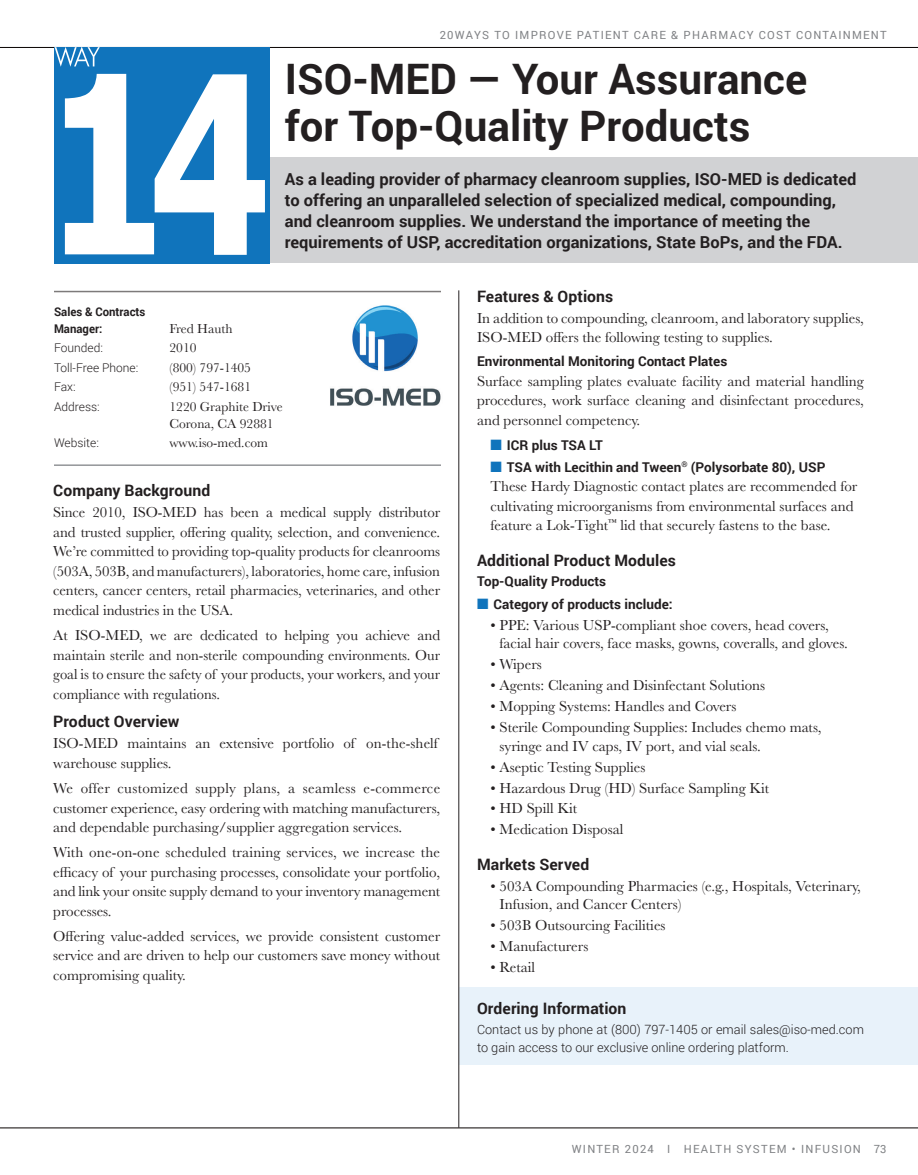
<style>
.page{position:relative;width:918px;height:1175px;background:#fff}
.page>*{position:absolute;margin:0;border:0;box-sizing:border-box;transform-origin:0 0}
.t1{font:700 42px/46.5px "Roboto";color:#231f20}
.t2{font:700 16.5px/21px "Roboto";color:#231f20}
.t3{font:700 15.75px "Roboto";letter-spacing:.005em;color:#231f20}
.t4{font:15px/19.5px "Baskerville";color:#231f20;text-align:justify}
.t5{font:700 13.5px "Roboto";color:#231f20}
.t6{font:13.5px/16.5px "Baskerville";color:#231f20}
.t7{font:300 12.75px/18px "Roboto";color:#231f20}
.t8{font:300 12px "Roboto";color:#231f20}
.t9{font:700 12px/16.5px "Roboto";color:#231f20;scale:.95 1}
.t10{font:11.25px "Roboto";letter-spacing:.11em;color:#808285}
.s1{color:#1074bc}
</style>
<div class="page">
<hr style="left:0;top:1127px;width:918px;height:1px;background:#080302">
<hr style="left:0;top:47px;width:918px;height:1px;background:#080302">
<hr style="left:54px;top:291px;width:387px;height:1px;background:#7d7a7a">
<div style="left:56px;top:157px;width:862px;height:106px;background:#d1d2d4"></div>
<div style="left:459px;top:987px;width:459px;height:78px;background:#e8f2fa"></div>
<hr style="left:54px;top:464px;width:387px;height:2px;background:#939598">
<img style="left:330px;top:305px;width:111px;height:101px">
<hr style="left:459px;top:290px;width:1px;height:837px;background:#231f20">
<div style="left:54px;top:47px;width:216px;height:216px;background:#1074bc"></div>
<svg style="left:65px;top:74px;width:200px;height:181px"></svg>
<svg style="left:55px;top:47px;width:45px;height:20px"></svg>
<p class="t10" style="left:440px;top:27px;width:448px">20WAYS TO IMPROVE PATIENT CARE &amp; PHARMACY COST CONTAINMENT</p>
<h1 class="t1" style="left:285px;top:54px;width:524px">ISO-MED — Your Assurance for Top-Quality Products</h1>
<p class="t2" style="left:285px;top:168px;width:573px">As a leading provider of pharmacy cleanroom supplies, ISO-MED is dedicated to offering an unparalleled selection of specialized medical, compounding, and cleanroom supplies. We understand the importance of meeting the requirements of USP, accreditation organizations, State BoPs, and the FDA.</p>
<p class="t9" style="left:54px;top:303px;width:98px">Sales &amp; Contracts<br>Manager:</p>
<p class="t6" style="left:170px;top:320px;width:65px">Fred Hauth</p>
<p class="t8" style="left:54px;top:340px;width:50px">Founded:</p>
<p class="t6" style="left:170px;top:340px;width:28px">2010</p>
<p class="t8" style="left:54px;top:359px;width:86px">Toll-Free Phone:</p>
<p class="t6" style="left:169px;top:359px;width:83px">(800) 797-1405</p>
<p class="t8" style="left:54px;top:379px;width:23px">Fax:</p>
<p class="t6" style="left:170px;top:379px;width:83px">(951) 547-1681</p>
<p class="t8" style="left:54px;top:398px;width:47px">Address:</p>
<p class="t6" style="left:170px;top:398px;width:115px">1220 Graphite Drive<br>Corona, CA 92881</p>
<p class="t8" style="left:54px;top:434px;width:46px">Website:</p>
<p class="t6" style="left:169px;top:434px;width:100px">www.iso-med.com</p>
<p class="t3" style="left:53px;top:479px;width:159px">Company Background</p>
<p class="t4" style="left:53px;top:503px;width:388px">Since 2010, ISO-MED has been a medical supply distributor and trusted supplier, offering quality, selection, and convenience.<br>We’re committed to providing top-quality products for cleanrooms (503A, 503B, and manufacturers), laboratories, home care, infusion centers, cancer centers, retail pharmacies, veterinaries, and other medical industries in the USA.</p>
<p class="t4" style="left:53px;top:626px;width:388px">At ISO-MED, we are dedicated to helping you achieve and maintain sterile and non-sterile compounding environments. Our goal is to ensure the safety of your products, your workers, and your compliance with regulations.</p>
<p class="t3" style="left:53px;top:710px;width:128px">Product Overview</p>
<p class="t4" style="left:53px;top:734px;width:386px">ISO-MED maintains an extensive portfolio of on-the-shelf warehouse supplies.</p>
<p class="t4" style="left:53px;top:779px;width:389px">We offer customized supply plans, a seamless e-commerce customer experience, easy ordering with matching manufacturers, and dependable purchasing/supplier aggregation services.</p>
<p class="t4" style="left:53px;top:843px;width:389px">With one-on-one scheduled training services, we increase the efficacy of your purchasing processes, consolidate your portfolio, and link your onsite supply demand to your inventory management processes.</p>
<p class="t4" style="left:53px;top:926px;width:389px">Offering value-added services, we provide consistent customer service and are driven to help our customers save money without compromising quality.</p>
<p class="t3" style="left:477px;top:285px;width:138px">Features &amp; Options</p>
<p class="t4" style="left:477px;top:308px;width:388px">In addition to compounding, cleanroom, and laboratory supplies,<br>ISO-MED offers the following testing to supplies.</p>
<p class="t5" style="left:477px;top:352px;width:252px">Environmental Monitoring Contact Plates</p>
<p class="t4" style="left:477px;top:371px;width:388px">Surface sampling plates evaluate facility and material handling procedures, work surface cleaning and disinfectant procedures, and personnel competency.</p>
<p class="t5" style="left:490px;top:436px;width:114px"><span class="s1">■</span> ICR plus TSA LT</p>
<p class="t5" style="left:490px;top:457px;width:336px"><span class="s1">■</span> TSA with Lecithin and Tween<sup>®</sup> (Polysorbate 80), USP</p>
<p class="t4" style="left:491px;top:477px;width:368px;text-align:left">These Hardy Diagnostic contact plates are recommended for cultivating microorganisms from environmental surfaces and feature a Lok-Tight<sup>™</sup> lid that securely fastens to the base.</p>
<p class="t3" style="left:477px;top:549px;width:201px">Additional Product Modules</p>
<p class="t5" style="left:477px;top:571px;width:131px">Top-Quality Products</p>
<p class="t5" style="left:477px;top:594px;width:197px"><span class="s1">■</span> Category of products include:</p>
<p class="t4" style="left:500px;top:615px;width:350px;line-height:18.8px;text-indent:-9px">• PPE: Various USP-compliant shoe covers, head covers, facial hair covers, face masks, gowns, coveralls, and gloves.</p>
<p class="t4" style="left:490px;top:655px;width:53px">• Wipers</p>
<p class="t4" style="left:490px;top:675px;width:276px">• Agents: Cleaning and Disinfectant Solutions</p>
<p class="t4" style="left:490px;top:696px;width:248px">• Mopping Systems: Handles and Covers</p>
<p class="t4" style="left:500px;top:718px;width:323px;line-height:18.8px;text-indent:-9px">• Sterile Compounding Supplies: Includes chemo mats, syringe and IV caps, IV port, and vial seals.</p>
<p class="t4" style="left:490px;top:757px;width:156px">• Aseptic Testing Supplies</p>
<p class="t4" style="left:490px;top:778px;width:280px">• Hazardous Drug (HD) Surface Sampling Kit</p>
<p class="t4" style="left:490px;top:799px;width:88px">• HD Spill Kit</p>
<p class="t4" style="left:490px;top:820px;width:134px">• Medication Disposal</p>
<p class="t3" style="left:477px;top:853px;width:114px">Markets Served</p>
<p class="t4" style="left:500px;top:876px;width:363px;line-height:18.8px;text-indent:-9px">• 503A Compounding Pharmacies (e.g., Hospitals, Veterinary,<br>Infusion, and Cancer Centers)</p>
<p class="t4" style="left:490px;top:916px;width:177px">• 503B Outsourcing Facilities</p>
<p class="t4" style="left:490px;top:936px;width:99px">• Manufacturers</p>
<p class="t4" style="left:490px;top:957px;width:46px">• Retail</p>
<p class="t3" style="left:477px;top:997px;width:151px">Ordering Information</p>
<p class="t7" style="left:477px;top:1019px;width:388px">Contact us by phone at (800) 797-1405 or email sales@iso-med.com to gain access to our exclusive online ordering platform.</p>
<p class="t10" style="left:572px;top:1141px;width:291px">WINTER 2024 I HEALTH SYSTEM • INFUSION</p>
<p class="t10" style="left:874px;top:1141px;width:14px">73</p>
</div>
